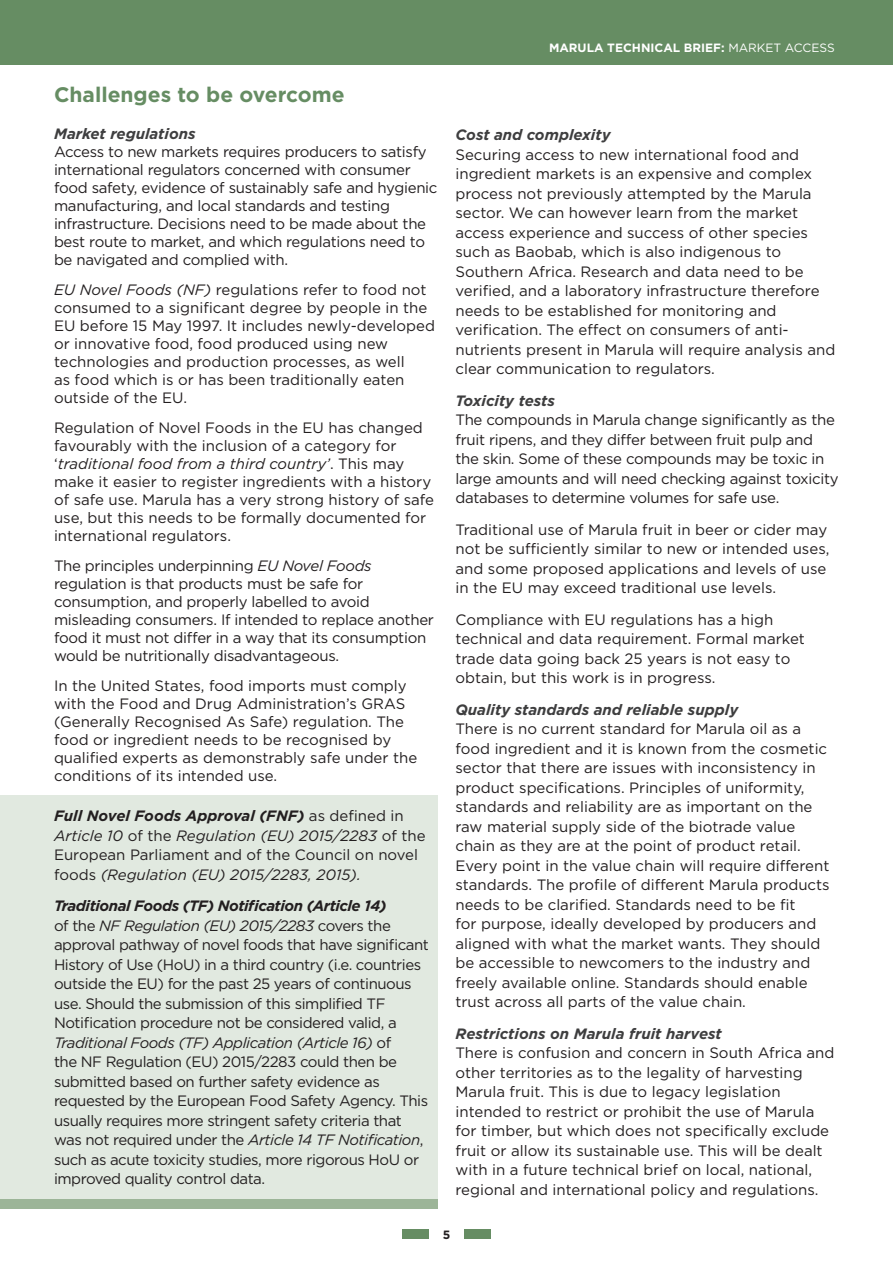
<style>
.page{position:relative;width:893px;height:1263px;background:#fff}
.page>*{position:absolute;margin:0;border:0;box-sizing:border-box;transform-origin:0 0}
.heading{font:700 21px "Gotham";color:#668d63}
.body{font:15px/19.5px "Gotham";color:#231f20}
.body-2{font:15px/18px "Gotham";letter-spacing:-.02em;color:#231f20}
.body-3{font:15px/19.5px "Gotham";letter-spacing:-.03em;color:#231f20}
.Second_heading{font:italic 700 15px "Gotham";color:#3e3e3f}
.t1{font:700 12px "Gotham";color:#fff}
.t2{font:700 12px "Gotham";color:#231f20}
.s1{font-style:italic}
.s2{font-weight:700;font-style:italic}
.s3{font-weight:400}
</style>
<div class="page">
<div style="left:0;top:0;width:893px;height:65px;background:#668d63"></div>
<div style="left:402px;top:1229px;width:26px;height:9px;background:#668d63"></div>
<div style="left:465px;top:1229px;width:26px;height:9px;background:#668d63"></div>
<div style="left:0;top:795px;width:437px;height:414px;background:#e1e9e0"></div>
<div style="left:0;top:1199px;width:437px;height:10px;background:#9cb598"></div>
<p class="heading" style="left:54px;top:80px;width:292px">Challenges to be overcome</p>
<p class="Second_heading" style="left:54px;top:124px;width:143px">Market regulations</p>
<p class="body-2" style="left:54px;top:143px;width:385px">Access to new markets requires producers to satisfy international regulators concerned with consumer food safety, evidence of sustainably safe and hygienic manufacturing, and local standards and testing infrastructure. Decisions need to be made about the best route to market, and which regulations need to be navigated and complied with.</p>
<p class="body" style="left:54px;top:281px;width:383px;line-height:18px"><span class="s1">EU Novel Foods (NF)</span> regulations refer to food not consumed to a significant degree by people in the EU before 15 May 1997. It includes newly-developed or innovative food, food produced using new technologies and production processes, as well<br>as food which is or has been traditionally eaten outside of the EU.</p>
<p class="body" style="left:54px;top:419px;width:382px;line-height:18px">Regulation of Novel Foods in the EU has changed favourably with the inclusion of a category for ‘<span class="s1">traditional food from a third country’</span>. This may make it easier to register ingredients with a history of safe use. Marula has a very strong history of safe use, but this needs to be formally documented for international regulators.</p>
<p class="body-2" style="left:54px;top:557px;width:381px">The principles underpinning <span class="s1">EU Novel Foods </span>regulation is that products must be safe for consumption, and properly labelled to avoid misleading consumers. If intended to replace another food it must not differ in a way that its consumption would be nutritionally disadvantageous.</p>
<p class="body" style="left:54px;top:677px;width:365px;line-height:18px">In the United States, food imports must comply with the Food and Drug Administration’s GRAS (Generally Recognised As Safe) regulation. The food or ingredient needs to be recognised by qualified experts as demonstrably safe under the conditions of its intended use.</p>
<p class="body" style="left:54px;top:806px;width:373px"><span class="s2">Full Novel Foods Approval (FNF)</span> as defined in <span class="s1">Article 10</span> of the <span class="s1">Regulation (EU) 2015/2283</span> of the European Parliament and of the Council on novel foods <span class="s1">(Regulation (EU) 2015/2283, 2015).</span></p>
<p class="body-3" style="left:54px;top:896px;width:376px"><span class="s2">Traditional Foods (TF) Notification (Article 14)<br></span>of the <span class="s1">NF Regulation (EU) 2015/2283</span> covers the approval pathway of novel foods that have significant History of Use (HoU) in a third country (i.e. countries outside the EU) for the past 25 years of continuous use. Should the submission of this simplified TF Notification procedure not be considered valid, a <span class="s1">Traditional Foods (TF) Application (Article 16)</span> of<br>the NF Regulation (EU) 2015/2283 could then be submitted based on further safety evidence as requested by the European Food Safety Agency. This usually requires more stringent safety criteria that was not required under the <span class="s1">Article 14 TF Notification</span>, such as acute toxicity studies, more rigorous HoU or improved quality control data.</p>
<p class="t1" style="left:549px;top:40px;width:287px">MARULA TECHNICAL BRIEF: <span class="s3">MARKET ACCESS</span></p>
<p class="Second_heading" style="left:455px;top:125px;width:157px">Cost and complexity</p>
<p class="body" style="left:455px;top:144px;width:381px">Securing access to new international food and ingredient markets is an expensive and complex process not previously attempted by the Marula sector. We can however learn from the market access experience and success of other species such as Baobab, which is also indigenous to Southern Africa. Research and data need to be verified, and a laboratory infrastructure therefore needs to be established for monitoring and verification. The effect on consumers of anti&shy;nutrients present in Marula will require analysis and clear communication to regulators.</p>
<p class="Second_heading" style="left:455px;top:390px;width:101px">Toxicity tests</p>
<p class="body-2" style="left:455px;top:410px;width:385px;line-height:19.5px">The compounds in Marula change significantly as the fruit ripens, and they differ between fruit pulp and the skin. Some of these compounds may be toxic in large amounts and will need checking against toxicity databases to determine volumes for safe use.</p>
<p class="body" style="left:455px;top:519px;width:375px">Traditional use of Marula fruit in beer or cider may not be sufficiently similar to new or intended uses, and some proposed applications and levels of use in the EU may exceed traditional use levels.</p>
<p class="body" style="left:455px;top:609px;width:351px">Compliance with EU regulations has a high technical and data requirement. Formal market trade data going back 25 years is not easy to obtain, but this work is in progress.</p>
<p class="Second_heading" style="left:455px;top:699px;width:284px">Quality standards and reliable supply</p>
<p class="body" style="left:455px;top:719px;width:376px">There is no current standard for Marula oil as a food ingredient and it is known from the cosmetic sector that there are issues with inconsistency in product specifications. Principles of uniformity, standards and reliability are as important on the raw material supply side of the biotrade value chain as they are at the point of product retail.<br>Every point in the value chain will require different standards. The profile of different Marula products needs to be clarified. Standards need to be fit<br>for purpose, ideally developed by producers and aligned with what the market wants. They should be accessible to newcomers to the industry and freely available online. Standards should enable trust across all parts of the value chain.</p>
<p class="Second_heading" style="left:455px;top:1023px;width:268px">Restrictions on Marula fruit harvest</p>
<p class="body" style="left:455px;top:1043px;width:380px">There is confusion and concern in South Africa and other territories as to the legality of harvesting Marula fruit. This is due to legacy legislation intended to restrict or prohibit the use of Marula for timber, but which does not specifically exclude fruit or allow its sustainable use. This will be dealt with in a future technical brief on local, national, regional and international policy and regulations.</p>
<p class="t2" style="left:443px;top:1226px;width:9px">5</p>
</div>
